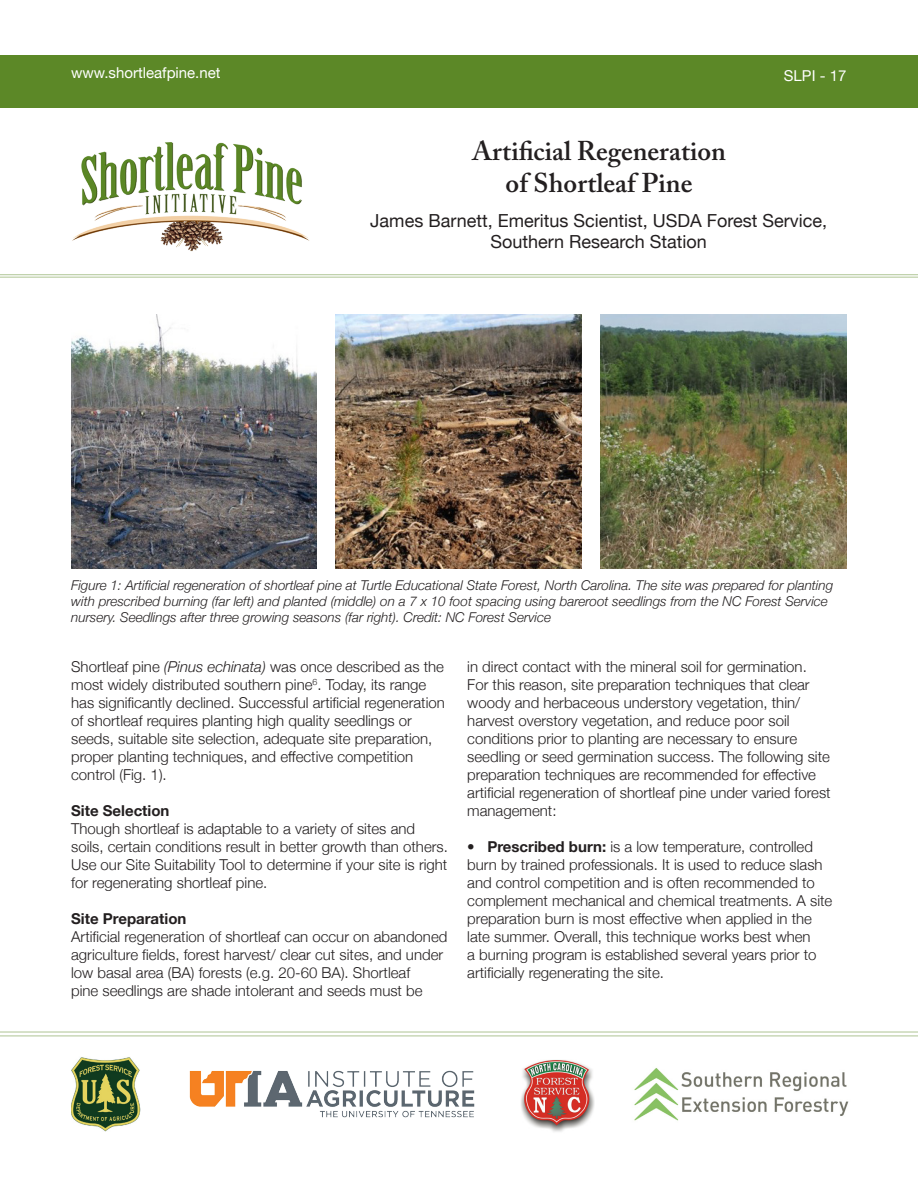
<style>
.page{position:relative;width:918px;height:1188px;background:#fff}
.page>*{position:absolute;margin:0;border:0;box-sizing:border-box;transform-origin:0 0}
.t1{font:600 27px "Adobe Caslon Pro";color:#231f20}
.t2{font:18px/21.6px "Helvetica Neue";color:#231f20;text-align:center}
.t3{font:300 15px/18px "Helvetica Neue";color:#231f20}
.t4{font:15px "Helvetica Neue";color:#fff}
.t5{font:700 15px "Helvetica Neue";color:#231f20}
.t6{font:italic 300 13.5px/16.2px "Helvetica Neue";color:#231f20}
.s1{font-style:italic}
.s2{font-weight:700}
</style>
<div class="page">
<div style="left:0;top:55px;width:918px;height:52px;background:#5c8827"></div>
<img style="left:72px;top:142px;width:238px;height:110px">
<hr style="left:0;top:1036px;width:918px;height:1px;background:#5c8827">
<hr style="left:0;top:277px;width:918px;height:1px;background:#5c8827">
<hr style="left:0;top:1032px;width:918px;height:1px;background:#5c8827">
<hr style="left:0;top:274px;width:918px;height:1px;background:#5c8827">
<img style="left:634px;top:1068px;width:215px;height:53px">
<img style="left:521px;top:1060px;width:73px;height:72px">
<img style="left:71px;top:1057px;width:70px;height:74px">
<img style="left:189px;top:1070px;width:286px;height:48px">
<img style="left:71px;top:314px;width:246px;height:254px">
<img style="left:336px;top:314px;width:246px;height:254px">
<img style="left:601px;top:314px;width:245px;height:254px">
<p class="t4" style="left:71px;top:62px;width:151px">www.shortleafpine.net</p>
<p class="t4" style="left:784px;top:65px;width:64px">SLPI - 17</p>
<p class="t1" style="left:472px;top:135px;width:256px">Artificial Regeneration</p>
<p class="t1" style="left:506px;top:167px;width:188px">of Shortleaf Pine</p>
<p class="t2" style="left:370px;top:211px;width:458px">James Barnett, Emeritus Scientist, USDA Forest Service,<br>Southern Research Station</p>
<p class="t6" style="left:71px;top:576px;width:764px">Figure 1: Artificial regeneration of shortleaf pine at Turtle Educational State Forest, North Carolina. The site was prepared for planting with prescribed burning (far left) and planted (middle) on a 7 x 10 foot spacing using bareroot seedlings from the NC Forest Service nursery. Seedlings after three growing seasons (far right). Credit: NC Forest Service</p>
<p class="t3" style="left:71px;top:657px;width:375px">Shortleaf pine <span class="s1">(Pinus echinata)</span> was once described as the most widely distributed southern pine<sup>6</sup>. Today, its range has significantly declined. Successful artificial regeneration of shortleaf requires planting high quality seedlings or seeds, suitable site selection, adequate site preparation, proper planting techniques, and effective competition control (Fig. 1).</p>
<p class="t5" style="left:71px;top:799px;width:100px">Site Selection</p>
<p class="t3" style="left:71px;top:819px;width:378px">Though shortleaf is adaptable to a variety of sites and soils, certain conditions result in better growth than others.<br>Use our Site Suitability Tool to determine if your site is right for regenerating shortleaf pine.</p>
<p class="t5" style="left:71px;top:907px;width:117px">Site Preparation</p>
<p class="t3" style="left:71px;top:927px;width:378px">Artificial regeneration of shortleaf can occur on abandoned agriculture fields, forest harvest/ clear cut sites, and under low basal area (BA) forests (e.g. 20-60 BA). Shortleaf<br>pine seedlings are shade intolerant and seeds must be</p>
<p class="t3" style="left:467px;top:657px;width:365px">in direct contact with the mineral soil for germination.<br>For this reason, site preparation techniques that clear woody and herbaceous understory vegetation, thin/ harvest overstory vegetation, and reduce poor soil conditions prior to planting are necessary to ensure seedling or seed germination success. The following site preparation techniques are recommended for effective artificial regeneration of shortleaf pine under varied forest management:</p>
<p class="t3" style="left:467px;top:837px;width:367px">• <span class="s2">Prescribed burn:</span> is a low temperature, controlled burn by trained professionals. It is used to reduce slash and control competition and is often recommended to complement mechanical and chemical treatments. A site preparation burn is most effective when applied in the late summer. Overall, this technique works best when<br>a burning program is established several years prior to artificially regenerating the site.</p>
</div>
